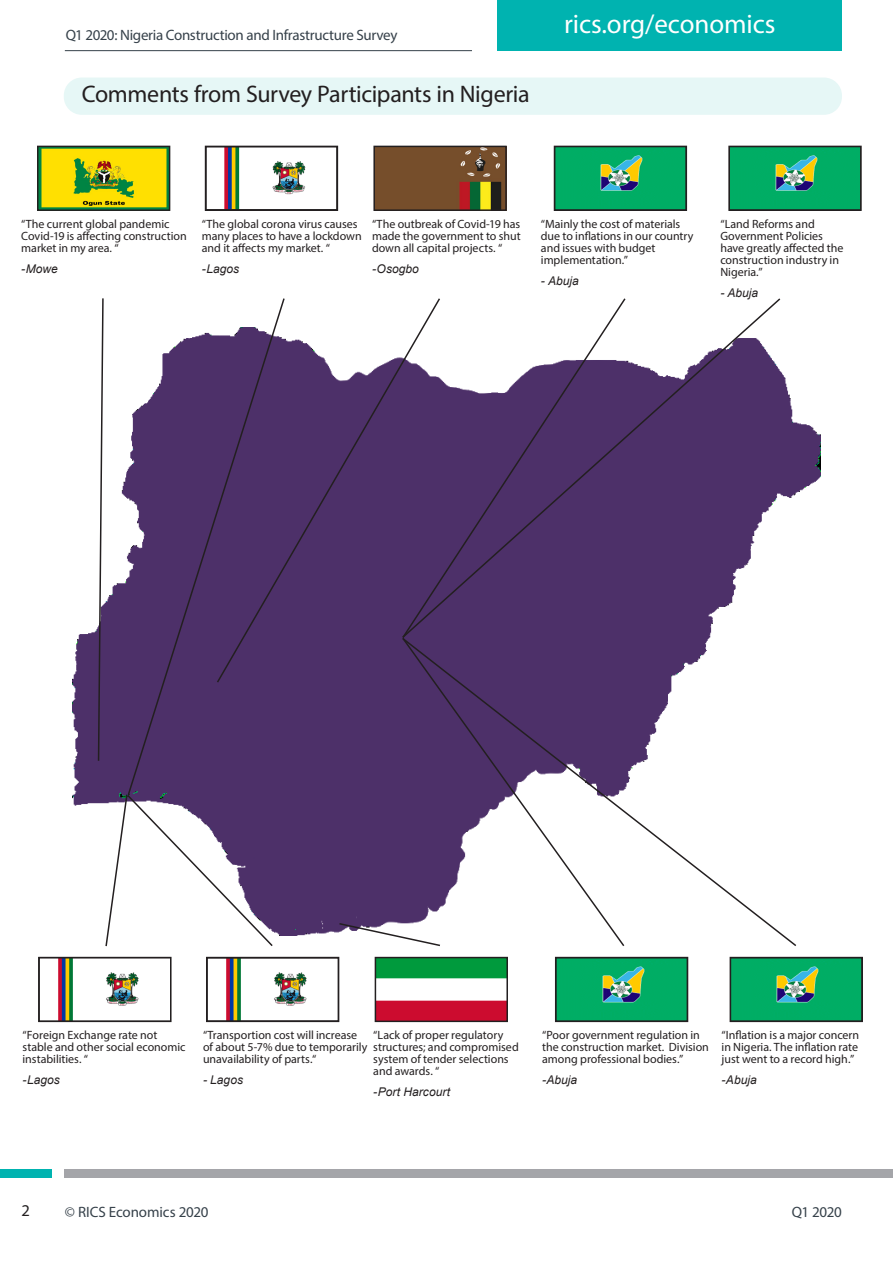
<style>
.page{position:relative;width:893px;height:1263px;background:#fff}
.page>*{position:absolute;margin:0;border:0;box-sizing:border-box;transform-origin:0 0}
.t1{font:27px "Myriad Pro";letter-spacing:-.005em;color:#fff}
.Main_Header{font:24px "Myriad Pro";letter-spacing:-.015em;color:#231f20}
.t2{font:16.5px "Myriad Pro";color:#231f20}
.t3{font:15px "Myriad Pro";letter-spacing:-.02em;color:#36414a}
.Long_Document_cover{font:12px/12px "Myriad Pro";color:#231f20}
.Long_Document_cover-2{font:italic 12px "Arial";letter-spacing:.005em;color:#231f20}
</style>
<div class="page">
<div style="left:497px;top:0;width:345px;height:51px;background:#00b3b0"></div>
<hr style="left:65px;top:50px;width:407px;height:1px;background:#36414a">
<div style="left:0;top:1169px;width:51px;height:9px;background:#00b3b0"></div>
<div style="left:64px;top:1169px;width:829px;height:9px;background:#a4a5a9"></div>
<div style="left:64px;top:78px;width:778px;height:37px;background:#e6f7f6;border-radius:18px"></div>
<img style="left:40px;top:149px;width:127px;height:59px">
<div style="left:37px;top:146px;width:133px;height:65px;border:2px solid #231f20"></div>
<img style="left:224px;top:149px;width:82px;height:58px">
<div style="left:205px;top:146px;width:133px;height:65px;border:2px solid #231f20"></div>
<img style="left:732px;top:149px;width:126px;height:58px">
<div style="left:728px;top:146px;width:134px;height:65px;border:2px solid #231f20"></div>
<img style="left:557px;top:149px;width:126px;height:58px">
<div style="left:554px;top:146px;width:133px;height:65px;border:2px solid #231f20"></div>
<img style="left:376px;top:149px;width:128px;height:59px">
<div style="left:373px;top:146px;width:134px;height:65px;border:2px solid #231f20"></div>
<img style="left:73px;top:373px;width:747px;height:562px">
<img style="left:58px;top:960px;width:81px;height:58px">
<div style="left:38px;top:957px;width:134px;height:65px;border:2px solid #231f20"></div>
<img style="left:226px;top:960px;width:81px;height:58px">
<div style="left:206px;top:957px;width:133px;height:65px;border:2px solid #231f20"></div>
<img style="left:733px;top:960px;width:126px;height:58px">
<div style="left:730px;top:957px;width:133px;height:65px;border:2px solid #231f20"></div>
<img style="left:559px;top:960px;width:125px;height:58px">
<div style="left:555px;top:957px;width:133px;height:65px;border:2px solid #231f20"></div>
<img style="left:378px;top:960px;width:127px;height:59px">
<div style="left:375px;top:957px;width:133px;height:65px;border:2px solid #231f20"></div>
<svg style="left:338px;top:922px;width:63px;height:16px"></svg>
<svg style="left:104px;top:794px;width:170px;height:153px"></svg>
<svg style="left:126px;top:332px;width:160px;height:465px;background:#5b4174"></svg>
<svg style="left:97px;top:298px;width:7px;height:464px"></svg>
<svg style="left:215px;top:298px;width:186px;height:386px;background:#644c7c"></svg>
<svg style="left:401px;top:298px;width:381px;height:338px"></svg>
<svg style="left:401px;top:636px;width:397px;height:311px"></svg>
<p class="t3" style="left:66px;top:25px;width:333px">Q1 2020: Nigeria Construction and Infrastructure Survey</p>
<p class="Main_Header" style="left:82px;top:79px;width:449px">Comments from Survey Participants in Nigeria</p>
<h1 class="t1" style="left:564px;top:7px;width:213px">rics.org/economics</h1>
<p class="Long_Document_cover" style="left:21px;top:218px;width:167px">“The current global pandemic<br>Covid-19 is affecting construction market in my area. “</p>
<p class="Long_Document_cover-2" style="left:21px;top:261px;width:38px">-Mowe</p>
<p class="Long_Document_cover" style="left:202px;top:218px;width:161px">“The global corona virus causes many places to have a lockdown and it affects my market. “</p>
<p class="Long_Document_cover-2" style="left:202px;top:261px;width:39px">-Lagos</p>
<p class="Long_Document_cover" style="left:372px;top:218px;width:150px;text-align:justify">“The outbreak of Covid-19 has made the government to shut down all capital projects. “</p>
<p class="Long_Document_cover-2" style="left:372px;top:261px;width:48px">-Osogbo</p>
<p class="Long_Document_cover" style="left:541px;top:218px;width:154px">“Mainly the cost of materials due to inflations in our country and issues with budget implementation.”</p>
<p class="Long_Document_cover-2" style="left:541px;top:273px;width:39px">- Abuja</p>
<p class="Long_Document_cover" style="left:720px;top:218px;width:125px">“Land Reforms and<br>Government Policies have greatly affected the construction industry in<br>Nigeria.”</p>
<p class="Long_Document_cover-2" style="left:720px;top:285px;width:39px">- Abuja</p>
<p class="Long_Document_cover" style="left:23px;top:1029px;width:165px">“Foreign Exchange rate not stable and other social economic instabilities. “</p>
<p class="Long_Document_cover-2" style="left:23px;top:1072px;width:39px">-Lagos</p>
<p class="Long_Document_cover" style="left:373px;top:1029px;width:147px">“Lack of proper regulatory structures; and compromised system of tender selections and awards. “</p>
<p class="Long_Document_cover-2" style="left:373px;top:1084px;width:78px">-Port Harcourt</p>
<p class="Long_Document_cover" style="left:203px;top:1029px;width:166px">“Transportion cost will increase of about 5-7% due to temporarily unavailability of parts.“</p>
<p class="Long_Document_cover-2" style="left:203px;top:1072px;width:41px">- Lagos</p>
<p class="Long_Document_cover" style="left:542px;top:1029px;width:168px">“Poor government regulation in the construction market. Division among professional bodies.”</p>
<p class="Long_Document_cover-2" style="left:542px;top:1072px;width:37px">-Abuja</p>
<p class="Long_Document_cover" style="left:722px;top:1029px;width:139px;text-align:justify">“Inflation is a major concern in Nigeria. The inflation rate just went to a record high.”</p>
<p class="Long_Document_cover-2" style="left:722px;top:1072px;width:37px">-Abuja</p>
<h3 class="t2" style="left:21px;top:1200px;width:10px">2</h3>
<p class="t3" style="left:65px;top:1202px;width:145px">© RICS Economics 2020</p>
<p class="t3" style="left:792px;top:1202px;width:52px">Q1 2020</p>
</div>
